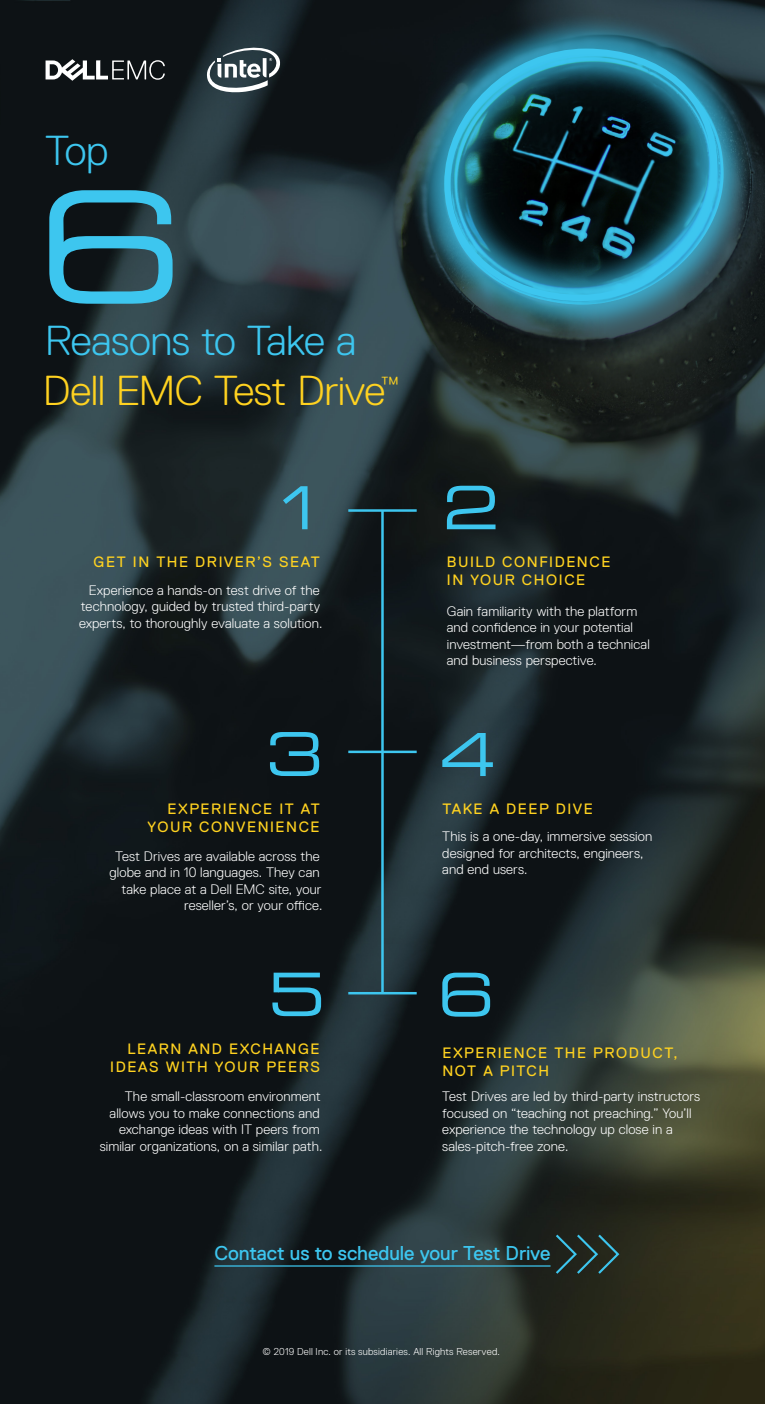
<style>
.page{position:relative;width:765px;height:1404px;background:#fff}
.page>*{position:absolute;margin:0;border:0;box-sizing:border-box;transform-origin:0 0}
.t1{font:300 41.88px "Dell Replica";letter-spacing:-.015em;color:#ffd220}
.t2{font:300 41.88px "Dell Replica";letter-spacing:-.01em;color:#3dc6ef}
.t3{font:20px "Dell Replica";letter-spacing:-.005em;color:#3dc6ef}
.t4{font:15px/18px "Dell Replica";letter-spacing:.1em;color:#ffd220}
.t5{font:300 13.75px/16.5px "Dell Replica";letter-spacing:.01em;color:#fff}
.t6{font:300 10px "Dell Replica";letter-spacing:.02em;color:#fff}
</style>
<div class="page">
<img style="left:0;top:0;width:765px;height:1404px">
<div style="left:407px;top:11px;width:348px;height:328px;background:#3dc6ef;opacity:.75"></div>
<svg style="left:441px;top:45px;width:279px;height:259px;background:#1c5565"></svg>
<svg style="left:49px;top:190px;width:124px;height:114px;background:#2a6b7e"></svg>
<svg style="left:283px;top:486px;width:25px;height:43px"></svg>
<svg style="left:270px;top:732px;width:49px;height:44px;background:#1e5465"></svg>
<svg style="left:447px;top:486px;width:49px;height:43px;background:#225a6a"></svg>
<svg style="left:442px;top:733px;width:51px;height:43px;background:#2f6577"></svg>
<svg style="left:442px;top:972px;width:48px;height:44px;background:#205c6f"></svg>
<svg style="left:272px;top:972px;width:49px;height:44px;background:#1f5869"></svg>
<hr style="left:348px;top:509px;width:69px;height:3px;background:#3dc6ef">
<hr style="left:348px;top:992px;width:69px;height:2px;background:#3dc6ef">
<hr style="left:348px;top:750px;width:69px;height:3px;background:#3dc6ef">
<hr style="left:381px;top:510px;width:3px;height:483px;background:#3dc6ef">
<hr style="left:214px;top:1265px;width:337px;height:1px;background:#3dc6ef">
<svg style="left:554px;top:1232px;width:67px;height:44px;background:#253733"></svg>
<svg style="left:206px;top:44px;width:76px;height:50px"></svg>
<svg style="left:46px;top:59px;width:119px;height:22px"></svg>
<h1 class="t2" style="left:45px;top:128px;width:65px">Top</h1>
<h1 class="t2" style="left:45px;top:317px;width:312px">Reasons to Take a</h1>
<h1 class="t1" style="left:43px;top:368px;width:357px">Dell EMC Test Drive<sup>™</sup></h1>
<p class="t4" style="left:94px;top:553px;width:228px">GET IN THE DRIVER’S SEAT</p>
<p class="t4" style="left:447px;top:553px;width:165px">BUILD CONFIDENCE<br>IN YOUR CHOICE</p>
<p class="t5" style="left:79px;top:582px;width:245px;text-align:center">Experience a hands-on test drive of the technology, guided by trusted third-party experts, to thoroughly evaluate a solution.</p>
<p class="t5" style="left:447px;top:603px;width:205px">Gain familiarity with the platform and confidence in your potential investment—from both a technical and business perspective.</p>
<p class="t4" style="left:148px;top:799px;width:174px;text-align:right">EXPERIENCE IT AT<br>YOUR CONVENIENCE</p>
<p class="t5" style="left:110px;top:848px;width:214px;text-align:right">Test Drives are available across the globe and in 10 languages. They can take place at a Dell EMC site, your reseller’s, or your office.</p>
<p class="t4" style="left:110px;top:1040px;width:211px;text-align:right">LEARN AND EXCHANGE<br>IDEAS WITH YOUR PEERS</p>
<p class="t5" style="left:100px;top:1088px;width:224px;text-align:right">The small-classroom environment allows you to make connections and exchange ideas with IT peers from similar organizations, on a similar path.</p>
<p class="t4" style="left:442px;top:799px;width:152px">TAKE A DEEP DIVE</p>
<p class="t5" style="left:442px;top:828px;width:211px">This is a one-day, immersive session designed for architects, engineers, and end users.</p>
<p class="t4" style="left:442px;top:1044px;width:237px">EXPERIENCE THE PRODUCT,<br>NOT A PITCH</p>
<p class="t5" style="left:442px;top:1088px;width:259px">Test Drives are led by third-party instructors focused on “teaching not preaching.” You’ll experience the technology up close in a sales-pitch-free zone.</p>
<h2 class="t3" style="left:214px;top:1241px;width:338px">Contact us to schedule your Test Drive</h2>
<p class="t6" style="left:263px;top:1346px;width:239px">© 2019 Dell Inc. or its subsidiaries. All Rights Reserved.</p>
</div>
